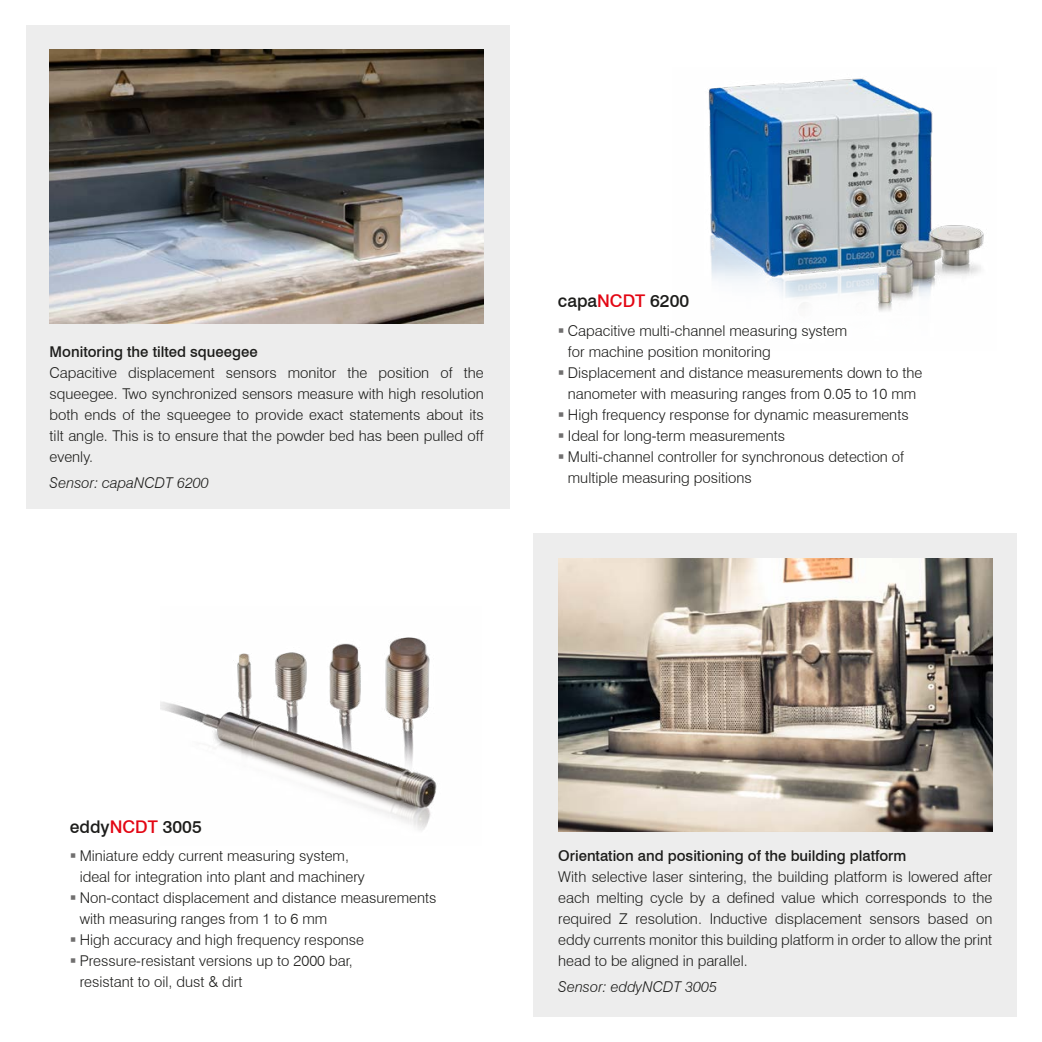
<style>
.page{position:relative;width:1042px;height:1042px;background:#fff}
.page>*{position:absolute;margin:0;border:0;box-sizing:border-box;transform-origin:0 0}
.t1{font:500 17.5px "Swiss 721 BT";color:#1d1d1b}
.t2{font:300 14.88px/21px "Swiss 721 BT";color:#1d1d1b}
.t3{font:500 14.88px "Swiss 721 BT";color:#1d1d1b}
.t4{font:italic 300 14.88px "Swiss 721 BT";color:#1d1d1b}
.s1{color:#e30613}
</style>
<div class="page">
<div style="left:533px;top:533px;width:484px;height:484px;background:#ededed"></div>
<div style="left:26px;top:25px;width:484px;height:483px;background:#ededed"></div>
<img style="left:708px;top:78px;width:276px;height:234px">
<img style="left:161px;top:637px;width:276px;height:194px">
<img style="left:558px;top:558px;width:434px;height:273px">
<img style="left:50px;top:50px;width:434px;height:273px">
<p class="t3" style="left:50px;top:343px;width:210px">Monitoring the tilted squeegee</p>
<p class="t2" style="left:50px;top:362px;width:436px;text-align:justify">Capacitive displacement sensors monitor the position of the squeegee. Two synchronized sensors measure with high resolution both ends of the squeegee to provide exact statements about its tilt angle. This is to ensure that the powder bed has been pulled off evenly.</p>
<p class="t4" style="left:50px;top:474px;width:161px">Sensor: capaNCDT 6200</p>
<p class="t1" style="left:558px;top:290px;width:133px">capa<span class="s1">NCDT</span> 6200</p>
<p class="t2" style="left:568px;top:320px;width:356px">Capacitive multi-channel measuring system<br>for machine position monitoring<br>Displacement and distance measurements down to the nanometer with measuring ranges from 0.05 to 10 mm High frequency response for dynamic measurements Ideal for long-term measurements<br>Multi-channel controller for synchronous detection of multiple measuring positions</p>
<p class="t1" style="left:70px;top:816px;width:133px">eddy<span class="s1">NCDT</span> 3005</p>
<p class="t2" style="left:80px;top:845px;width:358px">Miniature eddy current measuring system,<br>ideal for integration into plant and machinery Non-contact displacement and distance measurements with measuring ranges from 1 to 6 mm<br>High accuracy and high frequency response Pressure-resistant versions up to 2000 bar,<br>resistant to oil, dust &amp; dirt</p>
<p class="t3" style="left:558px;top:847px;width:350px">Orientation and positioning of the building platform</p>
<p class="t2" style="left:558px;top:866px;width:436px;text-align:justify">With selective laser sintering, the building platform is lowered after each melting cycle by a defined value which corresponds to the required Z resolution. Inductive displacement sensors based on eddy currents monitor this building platform in order to allow the print head to be aligned in parallel.</p>
<p class="t4" style="left:558px;top:978px;width:160px">Sensor: eddyNCDT 3005</p>
</div>
